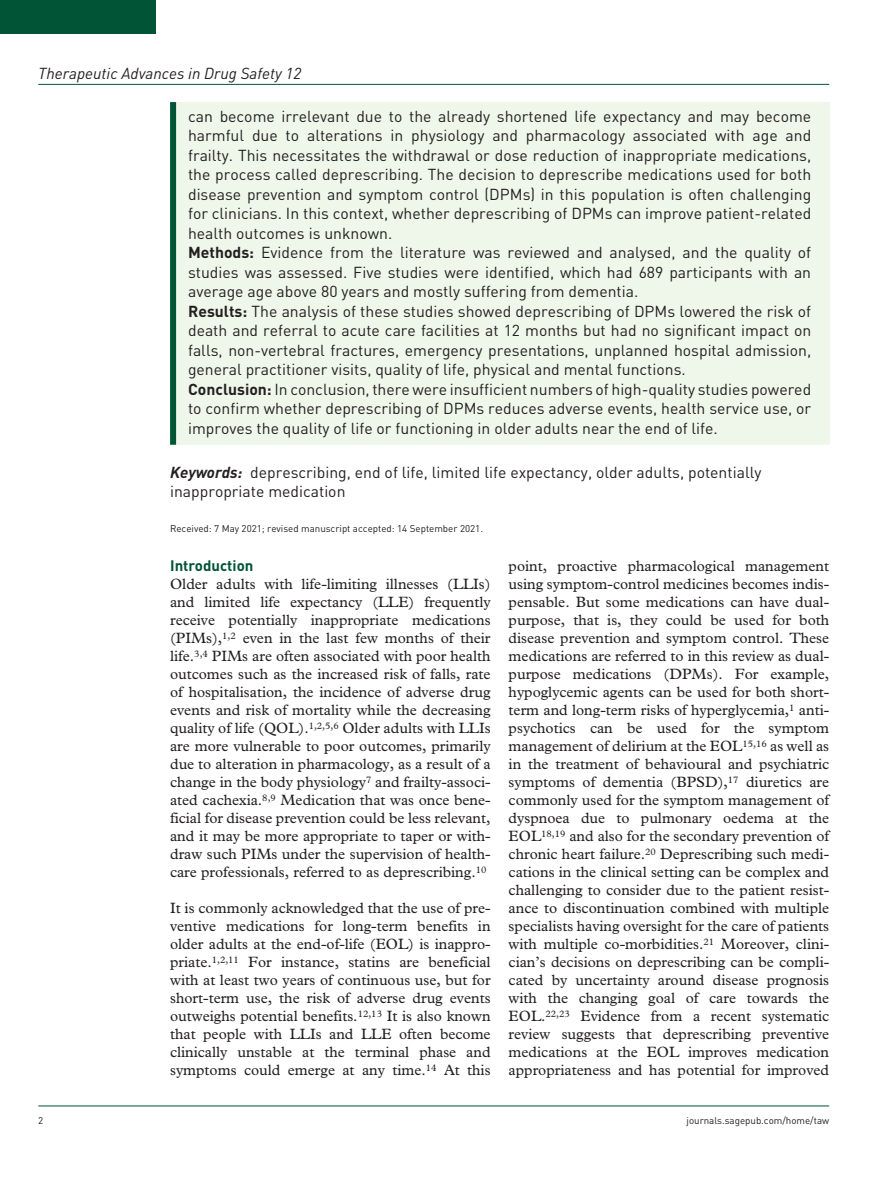
<style>
.page{position:relative;width:893px;height:1191px;background:#fff}
.page>*{position:absolute;margin:0;border:0;box-sizing:border-box;transform-origin:0 0}
.t1{font:15.75px/19.5px "DIN";color:#231f20}
.t2{font:italic 15.75px "DIN";color:#231f20}
.t3{font:15px/18px "Plantin Std";color:#231f20;text-align:justify}
.t4{font:700 15px "DIN";color:#015436}
.t5{font:9.75px "DIN";color:#231f20}
.s1{font-weight:700}
.s2{font-weight:700;font-style:italic}
</style>
<div class="page">
<hr style="left:38px;top:1105px;width:791px;height:1px;background:#015436">
<div style="left:0;top:0;width:155px;height:34px;background:#015436"></div>
<hr style="left:38px;top:84px;width:791px;height:1px;background:#015436">
<div style="left:170px;top:102px;width:659px;height:343px;background:#eff7ea"></div>
<div style="left:170px;top:102px;width:6px;height:343px;background:#015436"></div>
<p class="t2" style="left:38px;top:63px;width:264px">Therapeutic Advances in Drug Safety 12</p>
<p class="t1" style="left:188px;top:106px;width:625px">can become irrelevant due to the already shortened life expectancy and may become harmful due to alterations in physiology and pharmacology associated with age and frailty. This necessitates the withdrawal or dose reduction of inappropriate medications, the process called deprescribing. The decision to deprescribe medications used for both disease prevention and symptom control (DPMs) in this population is often challenging for clinicians. In this context, whether deprescribing of DPMs can improve patient-related health outcomes is unknown.<br><span class="s1">Methods:</span> Evidence from the literature was reviewed and analysed, and the quality of studies was assessed. Five studies were identified, which had 689 participants with an average age above 80 years and mostly suffering from dementia.<br><span class="s1">Results:</span> The analysis of these studies showed deprescribing of DPMs lowered the risk of death and referral to acute care facilities at 12 months but had no significant impact on falls, non-vertebral fractures, emergency presentations, unplanned hospital admission, general practitioner visits, quality of life, physical and mental functions.<br><span class="s1">Conclusion:</span> In conclusion, there were insufficient numbers of high-quality studies powered to confirm whether deprescribing of DPMs reduces adverse events, health service use, or improves the quality of life or functioning in older adults near the end of life.</p>
<p class="t1" style="left:170px;top:462px;width:593px"><span class="s2">Keywords:</span> deprescribing, end of life, limited life expectancy, older adults, potentially inappropriate medication</p>
<p class="t5" style="left:170px;top:522px;width:314px">Received: 7 May 2021; revised manuscript accepted: 14 September 2021.</p>
<p class="t4" style="left:170px;top:555px;width:85px">Introduction</p>
<p class="t3" style="left:170px;top:575px;width:322px">Older adults with life-limiting illnesses (LLIs) and limited life expectancy (LLE) frequently receive potentially inappropriate medications (PIMs),<sup>1,2</sup> even in the last few months of their life.<sup>3,4</sup> PIMs are often associated with poor health outcomes such as the increased risk of falls, rate of hospitalisation, the incidence of adverse drug events and risk of mortality while the decreasing quality of life (QOL).<sup>1,2,5,6</sup> Older adults with LLIs are more vulnerable to poor outcomes, primarily due to alteration in pharmacology, as a result of a change in the body physiology<sup>7</sup> and frailty-associ&shy;ated cachexia.<sup>8,9</sup> Medication that was once bene&shy;ficial for disease prevention could be less relevant, and it may be more appropriate to taper or with&shy;draw such PIMs under the supervision of health&shy;care professionals, referred to as deprescribing.<sup>10</sup></p>
<p class="t3" style="left:170px;top:899px;width:322px">It is commonly acknowledged that the use of pre&shy;ventive medications for long-term benefits in older adults at the end-of-life (EOL) is inappro&shy;priate.<sup>1,2,11</sup> For instance, statins are beneficial with at least two years of continuous use, but for short-term use, the risk of adverse drug events outweighs potential benefits.<sup>12,13</sup> It is also known that people with LLIs and LLE often become clinically unstable at the terminal phase and symptoms could emerge at any time.<sup>14</sup> At this</p>
<p class="t3" style="left:509px;top:557px;width:322px">point, proactive pharmacological management using symptom-control medicines becomes indis&shy;pensable. But some medications can have dual&shy;purpose, that is, they could be used for both disease prevention and symptom control. These medications are referred to in this review as dual&shy;purpose medications (DPMs). For example, hypoglycemic agents can be used for both short&shy;term and long-term risks of hyperglycemia,<sup>1</sup> anti&shy;psychotics can be used for the symptom management of delirium at the EOL<sup>15,16</sup> as well as in the treatment of behavioural and psychiatric symptoms of dementia (BPSD),<sup>17</sup> diuretics are commonly used for the symptom management of dyspnoea due to pulmonary oedema at the EOL<sup>18,19</sup> and also for the secondary prevention of chronic heart failure.<sup>20</sup> Deprescribing such medi&shy;cations in the clinical setting can be complex and challenging to consider due to the patient resist&shy;ance to discontinuation combined with multiple specialists having oversight for the care of patients with multiple co-morbidities.<sup>21</sup> Moreover, clini&shy;cian’s decisions on deprescribing can be compli&shy;cated by uncertainty around disease prognosis with the changing goal of care towards the EOL.<sup>22,23</sup> Evidence from a recent systematic review suggests that deprescribing preventive medications at the EOL improves medication appropriateness and has potential for improved</p>
<p class="t5" style="left:38px;top:1114px;width:7px">2</p>
<p class="t5" style="left:687px;top:1114px;width:144px">journals.sagepub.com/home/taw</p>
</div>
